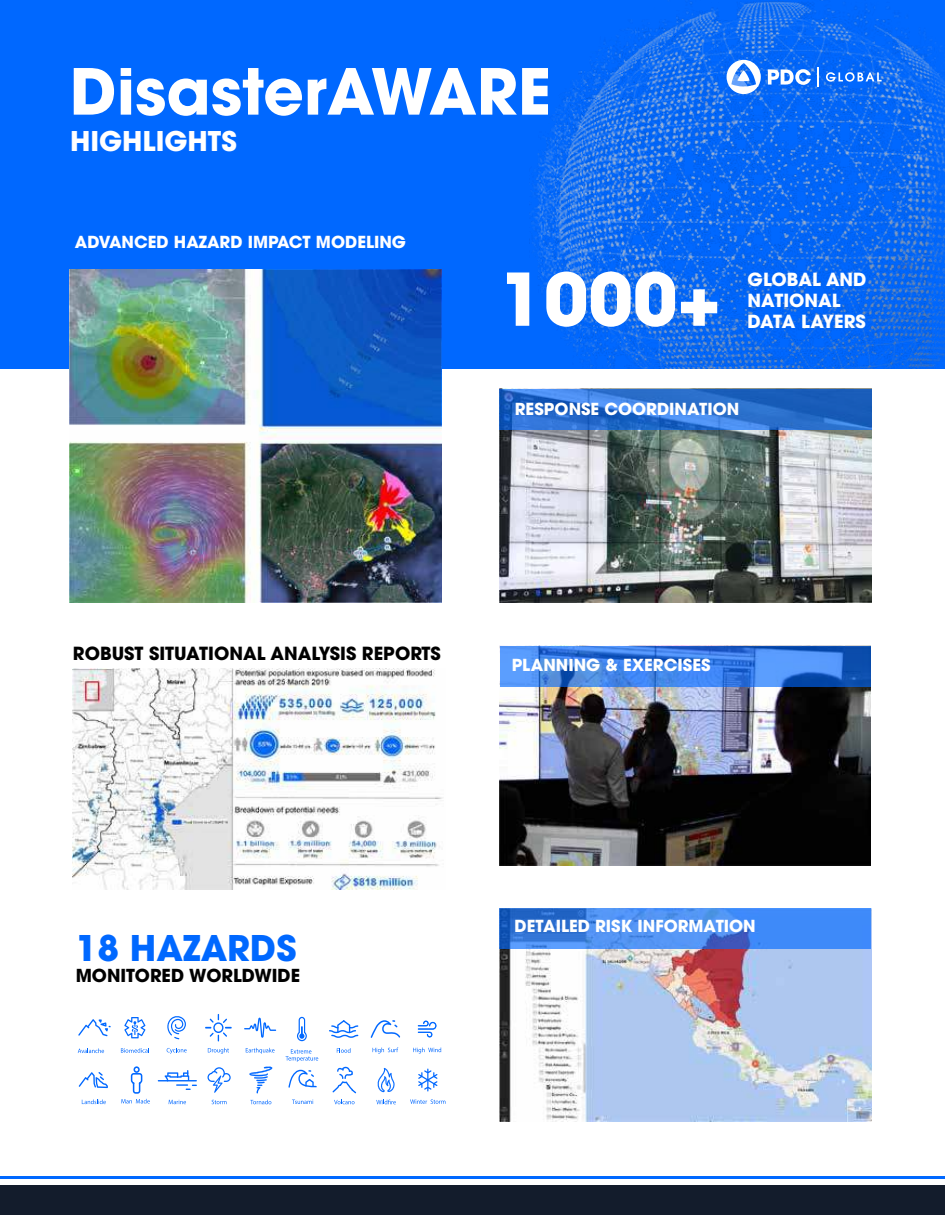
<style>
.page{position:relative;width:945px;height:1215px;background:#fff}
.page>*{position:absolute;margin:0;border:0;box-sizing:border-box;transform-origin:0 0}
.t1{font:700 72px "ITC Avant Garde Std";color:#fff}
.t2{font:700 63px "ITC Avant Garde Std";color:#fff}
.t3{font:700 35.1px "ITC Avant Garde Std";color:#0068ff}
.t4{font:700 27px "ITC Avant Garde Std";color:#fff}
.t5{font:700 18px "ITC Avant Garde Std";color:#000}
.t6{font:700 18px/21px "ITC Avant Garde Std";color:#fff}
.t7{font:700 17.85px "ITC Avant Garde Std";color:#000}
.t8{font:700 16.5px "ITC Avant Garde Std";color:#fff}
</style>
<div class="page">
<div style="left:0;top:1185px;width:945px;height:30px;background:#131c2c"></div>
<hr style="left:0;top:1176px;width:945px;height:3px;background:#0068ff">
<div style="left:0;top:0;width:945px;height:369px;background:#0068ff"></div>
<img style="left:932px;top:42px;width:13px;height:325px">
<img style="left:532px;top:0;width:397px;height:369px">
<svg style="left:727px;top:60px;width:34px;height:34px"></svg>
<svg style="left:768px;top:69px;width:43px;height:16px"></svg>
<hr style="left:817px;top:67px;width:2px;height:20px;background:#fff">
<svg style="left:826px;top:72px;width:56px;height:10px"></svg>
<img style="left:70px;top:269px;width:372px;height:333px">
<img style="left:500px;top:686px;width:371px;height:179px">
<svg style="left:500px;top:646px;width:371px;height:40px;background:#3b7de0"></svg>
<img style="left:499px;top:430px;width:373px;height:172px">
<svg style="left:499px;top:389px;width:373px;height:41px;background:#296dcc"></svg>
<img style="left:499px;top:908px;width:372px;height:213px">
<svg style="left:500px;top:908px;width:371px;height:41px;background:#4285eb"></svg>
<img style="left:72px;top:669px;width:371px;height:220px">
<svg style="left:337px;top:1048px;width:14px;height:5px"></svg>
<svg style="left:329px;top:1020px;width:29px;height:18px"></svg>
<svg style="left:413px;top:1048px;width:28px;height:5px"></svg>
<svg style="left:418px;top:1021px;width:19px;height:17px"></svg>
<svg style="left:121px;top:1066px;width:29px;height:37px"></svg>
<svg style="left:169px;top:1100px;width:17px;height:4px"></svg>
<hr style="left:158px;top:1080px;width:39px;height:1px;background:#0068ff">
<svg style="left:165px;top:1070px;width:32px;height:20px"></svg>
<svg style="left:212px;top:1100px;width:15px;height:4px"></svg>
<svg style="left:208px;top:1067px;width:23px;height:26px"></svg>
<svg style="left:250px;top:1100px;width:21px;height:4px"></svg>
<svg style="left:249px;top:1066px;width:23px;height:27px"></svg>
<svg style="left:410px;top:1099px;width:35px;height:5px"></svg>
<svg style="left:418px;top:1069px;width:19px;height:22px"></svg>
<svg style="left:376px;top:1100px;width:20px;height:4px"></svg>
<svg style="left:377px;top:1068px;width:18px;height:24px"></svg>
<svg style="left:334px;top:1100px;width:21px;height:4px"></svg>
<svg style="left:333px;top:1066px;width:23px;height:27px"></svg>
<svg style="left:244px;top:1018px;width:32px;height:20px"></svg>
<svg style="left:246px;top:1048px;width:29px;height:6px"></svg>
<svg style="left:79px;top:1072px;width:29px;height:16px"></svg>
<svg style="left:82px;top:1099px;width:24px;height:5px"></svg>
<svg style="left:167px;top:1016px;width:19px;height:23px"></svg>
<svg style="left:167px;top:1048px;width:20px;height:6px"></svg>
<svg style="left:121px;top:1048px;width:28px;height:5px"></svg>
<svg style="left:124px;top:1017px;width:21px;height:21px"></svg>
<svg style="left:208px;top:1048px;width:21px;height:6px"></svg>
<svg style="left:205px;top:1014px;width:27px;height:27px"></svg>
<svg style="left:373px;top:1048px;width:25px;height:6px"></svg>
<svg style="left:371px;top:1020px;width:29px;height:18px"></svg>
<svg style="left:292px;top:1100px;width:22px;height:4px"></svg>
<svg style="left:288px;top:1070px;width:29px;height:18px"></svg>
<svg style="left:78px;top:1048px;width:26px;height:5px"></svg>
<svg style="left:78px;top:1019px;width:33px;height:17px"></svg>
<svg style="left:297px;top:1017px;width:10px;height:24px"></svg>
<svg style="left:286px;top:1049px;width:32px;height:13px"></svg>
<svg style="left:263px;top:270px;width:178px;height:156px;background:#0b57c5"></svg>
<h2 class="t2" style="left:70px;top:62px;width:482px">DisasterAWARE</h2>
<h3 class="t4" style="left:70px;top:128px;width:168px">HIGHLIGHTS</h3>
<p class="t8" style="left:75px;top:234px;width:333px">ADVANCED HAZARD IMPACT MODELING</p>
<h1 class="t1" style="left:499px;top:265px;width:223px">1000+</h1>
<p class="t6" style="left:748px;top:271px;width:121px">GLOBAL AND<br>NATIONAL<br>DATA LAYERS</p>
<p class="t8" style="left:515px;top:401px;width:226px">RESPONSE COORDINATION</p>
<p class="t5" style="left:73px;top:645px;width:370px">ROBUST SITUATIONAL ANALYSIS REPORTS</p>
<p class="t8" style="left:512px;top:657px;width:200px">PLANNING &amp; EXERCISES</p>
<h3 class="t3" style="left:76px;top:932px;width:222px">18 HAZARDS</h3>
<p class="t7" style="left:76px;top:967px;width:226px">MONITORED WORLDWIDE</p>
<p class="t8" style="left:514px;top:918px;width:243px">DETAILED RISK INFORMATION</p>
</div>
